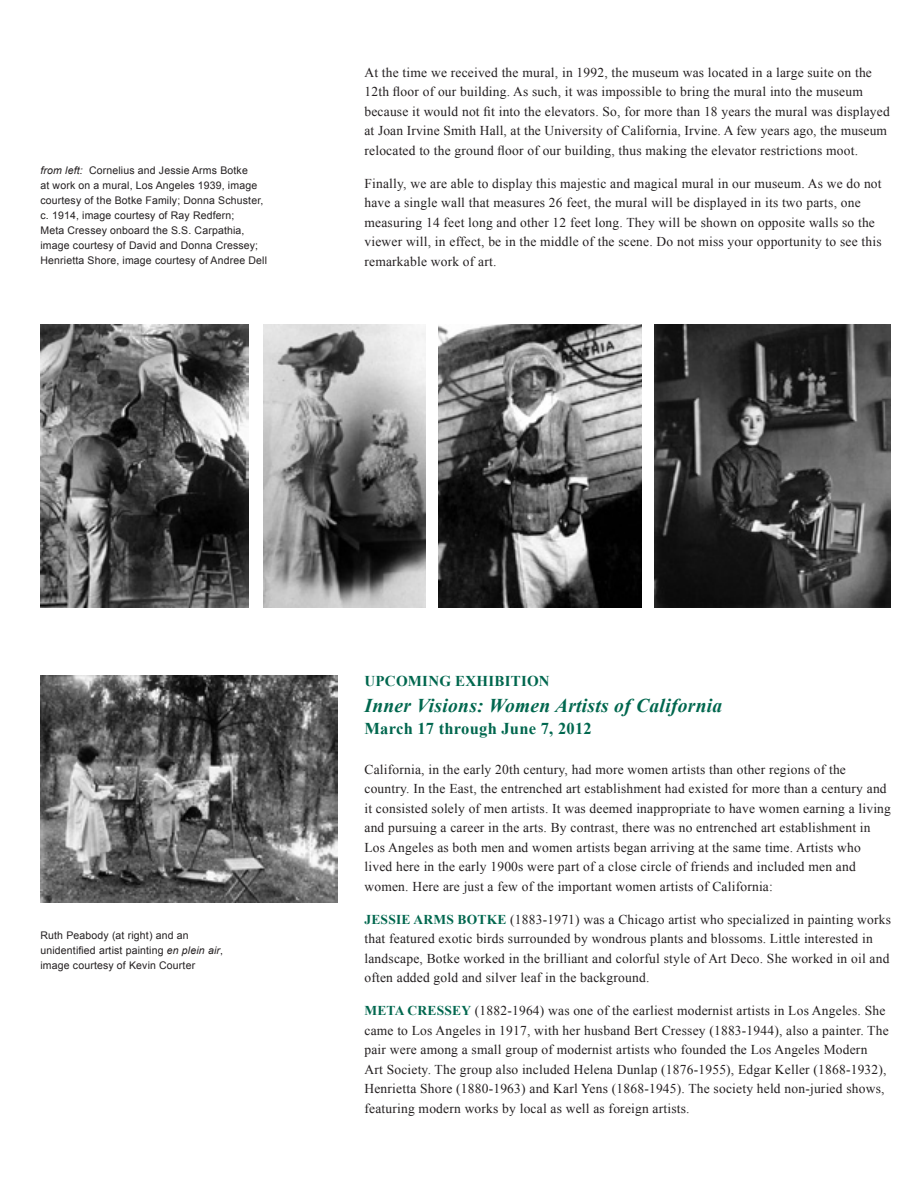
<style>
.page{position:relative;width:918px;height:1188px;background:#fff}
.page>*{position:absolute;margin:0;border:0;box-sizing:border-box;transform-origin:0 0}
.t1{font:italic 700 19.5px "Times New Roman";letter-spacing:.015em;color:#00674e}
.t2{font:700 16.5px "Times New Roman";letter-spacing:.015em;color:#00674e}
.t3{font:700 15px "Times New Roman";letter-spacing:.015em;color:#00674e}
.t4{font:13.5px/19.5px "Times New Roman";letter-spacing:.015em;color:#231f20}
.t5{font:10.5px/15px "Arial";letter-spacing:.015em;color:#231f20}
.s1{font-style:italic}
.s2{font-weight:700;color:#00674e}
</style>
<div class="page">
<img style="left:439px;top:324px;width:202px;height:283px">
<img style="left:40px;top:675px;width:298px;height:227px">
<img style="left:263px;top:324px;width:162px;height:284px">
<img style="left:40px;top:324px;width:209px;height:284px">
<img style="left:654px;top:324px;width:237px;height:284px">
<p class="t5" style="left:40px;top:163px;width:228px"><span class="s1">from left:</span> Cornelius and Jessie Arms Botke<br>at work on a mural, Los Angeles 1939, image courtesy of the Botke Family; Donna Schuster, c. 1914, image courtesy of Ray Redfern;<br>Meta Cressey onboard the S.S. Carpathia, image courtesy of David and Donna Cressey; Henrietta Shore, image courtesy of Andree Dell</p>
<p class="t4" style="left:364px;top:62px;width:527px">At the time we received the mural, in 1992, the museum was located in a large suite on the 12th floor of our building. As such, it was impossible to bring the mural into the museum because it would not fit into the elevators. So, for more than 18 years the mural was displayed at Joan Irvine Smith Hall, at the University of California, Irvine. A few years ago, the museum relocated to the ground floor of our building, thus making the elevator restrictions moot.</p>
<p class="t4" style="left:364px;top:173px;width:519px">Finally, we are able to display this majestic and magical mural in our museum. As we do not have a single wall that measures 26 feet, the mural will be displayed in its two parts, one measuring 14 feet long and other 12 feet long. They will be shown on opposite walls so the viewer will, in effect, be in the middle of the scene. Do not miss your opportunity to see this remarkable work of art.</p>
<p class="t5" style="left:40px;top:928px;width:184px">Ruth Peabody (at right) and an unidentified artist painting <span class="s1">en plein air</span>, image courtesy of Kevin Courter</p>
<p class="t3" style="left:364px;top:671px;width:187px">UPCOMING EXHIBITION</p>
<h1 class="t1" style="left:364px;top:691px;width:359px">Inner Visions: Women Artists of California</h1>
<p class="t2" style="left:364px;top:717px;width:229px">March 17 through June 7, 2012</p>
<p class="t4" style="left:364px;top:759px;width:528px">California, in the early 20th century, had more women artists than other regions of the country. In the East, the entrenched art establishment had existed for more than a century and it consisted solely of men artists. It was deemed inappropriate to have women earning a living and pursuing a career in the arts. By contrast, there was no entrenched art establishment in Los Angeles as both men and women artists began arriving at the same time. Artists who lived here in the early 1900s were part of a close circle of friends and included men and women. Here are just a few of the important women artists of California:</p>
<p class="t4" style="left:364px;top:909px;width:528px"><span class="s2">JESSIE ARMS BOTKE</span> (1883-1971) was a Chicago artist who specialized in painting works that featured exotic birds surrounded by wondrous plants and blossoms. Little interested in landscape, Botke worked in the brilliant and colorful style of Art Deco. She worked in oil and often added gold and silver leaf in the background.</p>
<p class="t4" style="left:364px;top:1001px;width:526px"><span class="s2">META CRESSEY</span> (1882-1964) was one of the earliest modernist artists in Los Angeles. She came to Los Angeles in 1917, with her husband Bert Cressey (1883-1944), also a painter. The pair were among a small group of modernist artists who founded the Los Angeles Modern Art Society. The group also included Helena Dunlap (1876-1955), Edgar Keller (1868-1932), Henrietta Shore (1880-1963) and Karl Yens (1868-1945). The society held non-juried shows, featuring modern works by local as well as foreign artists.</p>
</div>
